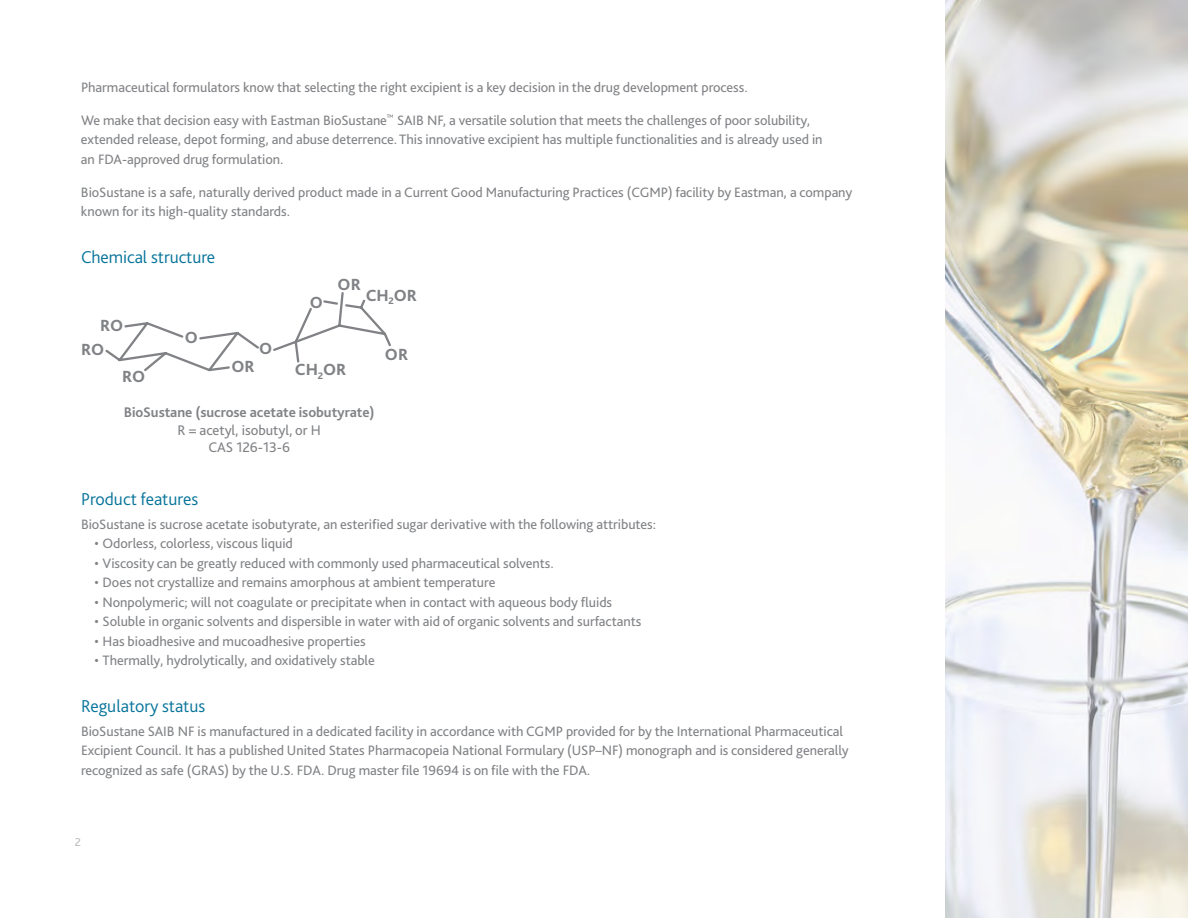
<style>
.page{position:relative;width:1188px;height:918px;background:#fff}
.page>*{position:absolute;margin:0;border:0;box-sizing:border-box;transform-origin:0 0}
.t1{font:300 18px "Bliss Pro";letter-spacing:-.005em;color:#05739a}
.t2{font:800 16.95px "Bliss Pro";letter-spacing:-.005em;color:#808285}
.t3{font:700 14.55px/17.5px "Bliss Pro";letter-spacing:-.005em;color:#808285;text-align:center}
.Body_Text{font:14.25px/19.5px "Bliss Pro";letter-spacing:-.005em;color:#808285}
.List_Paragraph{font:14.25px "Bliss Pro";letter-spacing:-.005em;color:#808285}
.t4{font:12px "Bliss Pro";color:#bcbdc0}
.s1{font-weight:400}
</style>
<div class="page">
<svg style="left:105px;top:292px;width:286px;height:80px"></svg>
<svg style="left:945px;top:0;width:243px;height:918px"></svg>
<p class="Body_Text" style="left:81px;top:77px;width:668px">Pharmaceutical formulators know that selecting the right excipient is a key decision in the drug development process.</p>
<p class="Body_Text" style="left:81px;top:110px;width:743px">We make that decision easy with Eastman BioSustane<sup>™</sup> SAIB NF, a versatile solution that meets the challenges of poor solubility, extended release, depot forming, and abuse deterrence. This innovative excipient has multiple functionalities and is already used in an FDA-approved drug formulation.</p>
<p class="Body_Text" style="left:81px;top:182px;width:773px">BioSustane is a safe, naturally derived product made in a Current Good Manufacturing Practices (CGMP) facility by Eastman, a company known for its high-quality standards.</p>
<p class="t1" style="left:81px;top:246px;width:136px">Chemical structure</p>
<p class="t2" style="left:100px;top:315px;width:25px">RO</p>
<p class="t2" style="left:81px;top:339px;width:25px">RO</p>
<p class="t2" style="left:122px;top:366px;width:25px">RO</p>
<p class="t2" style="left:185px;top:327px;width:15px">O</p>
<p class="t2" style="left:310px;top:291px;width:15px">O</p>
<p class="t2" style="left:338px;top:274px;width:25px">OR</p>
<p class="t2" style="left:366px;top:285px;width:53px">CH<sub>2</sub>OR</p>
<p class="t2" style="left:259px;top:338px;width:15px">O</p>
<p class="t2" style="left:231px;top:356px;width:25px">OR</p>
<p class="t2" style="left:295px;top:359px;width:53px">CH<sub>2</sub>OR</p>
<p class="t2" style="left:385px;top:344px;width:25px">OR</p>
<p class="t3" style="left:124px;top:403px;width:252px">BioSustane (sucrose acetate isobutyrate)<br><span class="s1">R = acetyl, isobutyl, or H<br>CAS 126-13-6</span></p>
<p class="t1" style="left:81px;top:488px;width:119px">Product features</p>
<p class="Body_Text" style="left:81px;top:514px;width:577px">BioSustane is sucrose acetate isobutyrate, an esterified sugar derivative with the following attributes:</p>
<p class="List_Paragraph" style="left:94px;top:535px;width:200px">• Odorless, colorless, viscous liquid</p>
<p class="List_Paragraph" style="left:94px;top:554px;width:461px">• Viscosity can be greatly reduced with commonly used pharmaceutical solvents.</p>
<p class="List_Paragraph" style="left:94px;top:574px;width:402px">• Does not crystallize and remains amorphous at ambient temperature</p>
<p class="List_Paragraph" style="left:94px;top:593px;width:519px">• Nonpolymeric; will not coagulate or precipitate when in contact with aqueous body fluids</p>
<p class="List_Paragraph" style="left:94px;top:613px;width:548px">• Soluble in organic solvents and dispersible in water with aid of organic solvents and surfactants</p>
<p class="List_Paragraph" style="left:94px;top:632px;width:273px">• Has bioadhesive and mucoadhesive properties</p>
<p class="List_Paragraph" style="left:94px;top:652px;width:282px">• Thermally, hydrolytically, and oxidatively stable</p>
<p class="t1" style="left:81px;top:695px;width:126px">Regulatory status</p>
<p class="Body_Text" style="left:81px;top:721px;width:769px">BioSustane SAIB NF is manufactured in a dedicated facility in accordance with CGMP provided for by the International Pharmaceutical<br>Excipient Council. It has a published United States Pharmacopeia National Formulary (USP–NF) monograph and is considered generally recognized as safe (GRAS) by the U.S. FDA. Drug master file 19694 is on file with the FDA.</p>
<p class="t4" style="left:75px;top:835px;width:8px">2</p>
</div>
